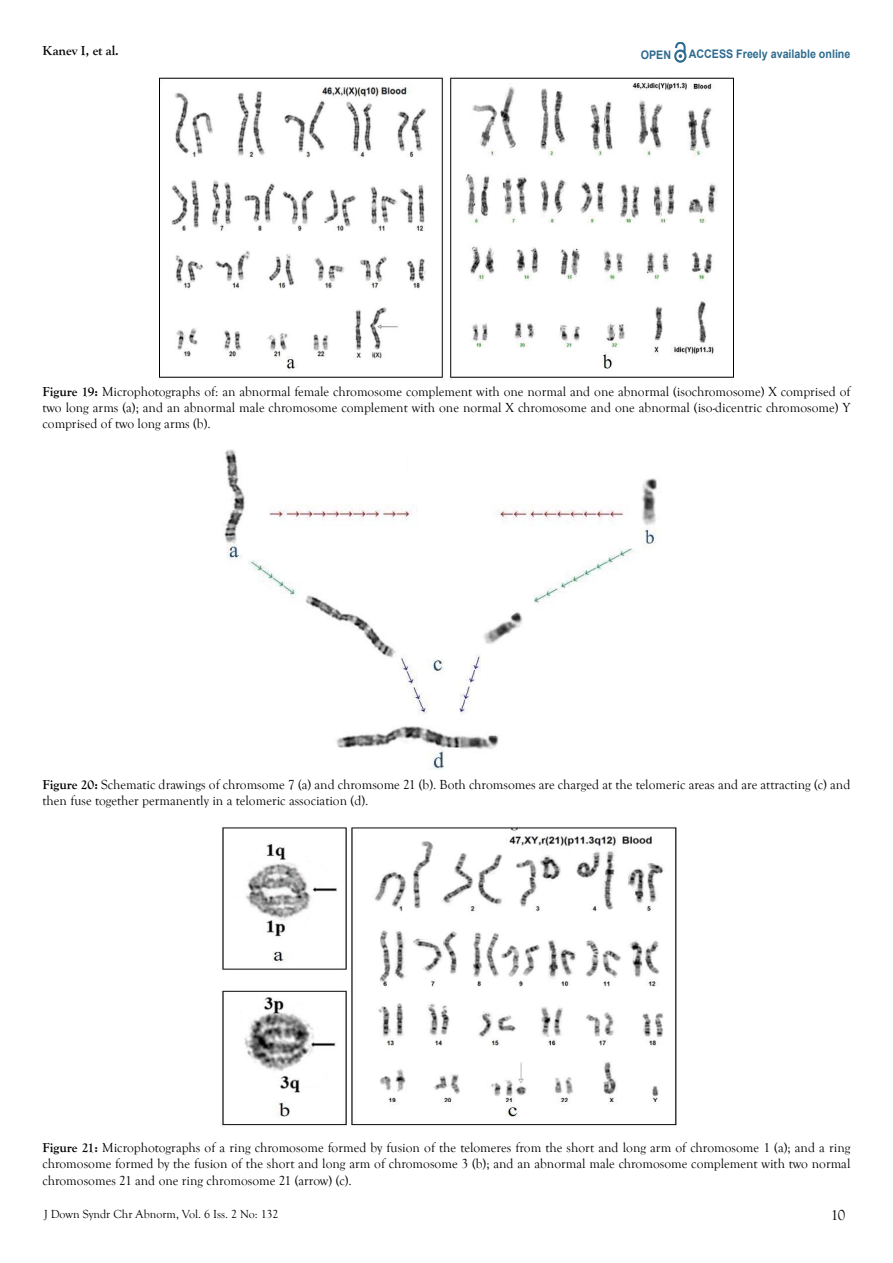
<style>
.page{position:relative;width:893px;height:1263px;background:#fff}
.page>*{position:absolute;margin:0;border:0;box-sizing:border-box;transform-origin:0 0}
.t1{font:15px "Goudy Old Style T";color:#000}
.t2{font:13.5px/16.2px "Goudy Old Style T";color:#000;text-align:justify}
.t3{font:700 13.5px "Goudy Old Style T";color:#000}
.t4{font:12px "Goudy Old Style T";color:#000}
.t5{font:700 11.85px "Arial";color:#2e6b8f;scale:.91 1}
.s1{font-weight:700}
</style>
<div class="page">
<svg style="left:674px;top:43px;width:12px;height:20px"></svg>
<img style="left:160px;top:77px;width:573px;height:303px">
<img style="left:224px;top:449px;width:433px;height:320px">
<div style="left:408px;top:459px;width:63px;height:24px;background:#fff"></div>
<img style="left:221px;top:826px;width:456px;height:300px">
<p class="t3" style="left:43px;top:43px;width:78px">Kanev I, et al.</p>
<p class="t5" style="left:641px;top:47px;width:35px">OPEN</p>
<p class="t5" style="left:689px;top:46px;width:179px">ACCESS Freely available online</p>
<p class="t2" style="left:43px;top:383px;width:809px"><span class="s1">Figure 19:</span> Microphotographs of: an abnormal female chromosome complement with one normal and one abnormal (isochromosome) X comprised of two long arms (a); and an abnormal male chromosome complement with one normal X chromosome and one abnormal (iso-dicentric chromosome) Y comprised of two long arms (b).</p>
<p class="t2" style="left:43px;top:777px;width:809px"><span class="s1">Figure 20:</span> Schematic drawings of chromsome 7 (a) and chromsome 21 (b). Both chromsomes are charged at the telomeric areas and are attracting (c) and then fuse together permanently in a telomeric association (d).</p>
<p class="t2" style="left:43px;top:1140px;width:809px"><span class="s1">Figure 21:</span> Microphotographs of a ring chromosome formed by fusion of the telomeres from the short and long arm of chromosome 1 (a); and a ring chromosome formed by the fusion of the short and long arm of chromosome 3 (b); and an abnormal male chromosome complement with two normal chromosomes 21 and one ring chromosome 21 (arrow) (c).</p>
<p class="t4" style="left:44px;top:1207px;width:236px">J Down Syndr Chr Abnorm, Vol. 6 Iss. 2 No: 132</p>
<p class="t1" style="left:831px;top:1207px;width:16px">10</p>
</div>
